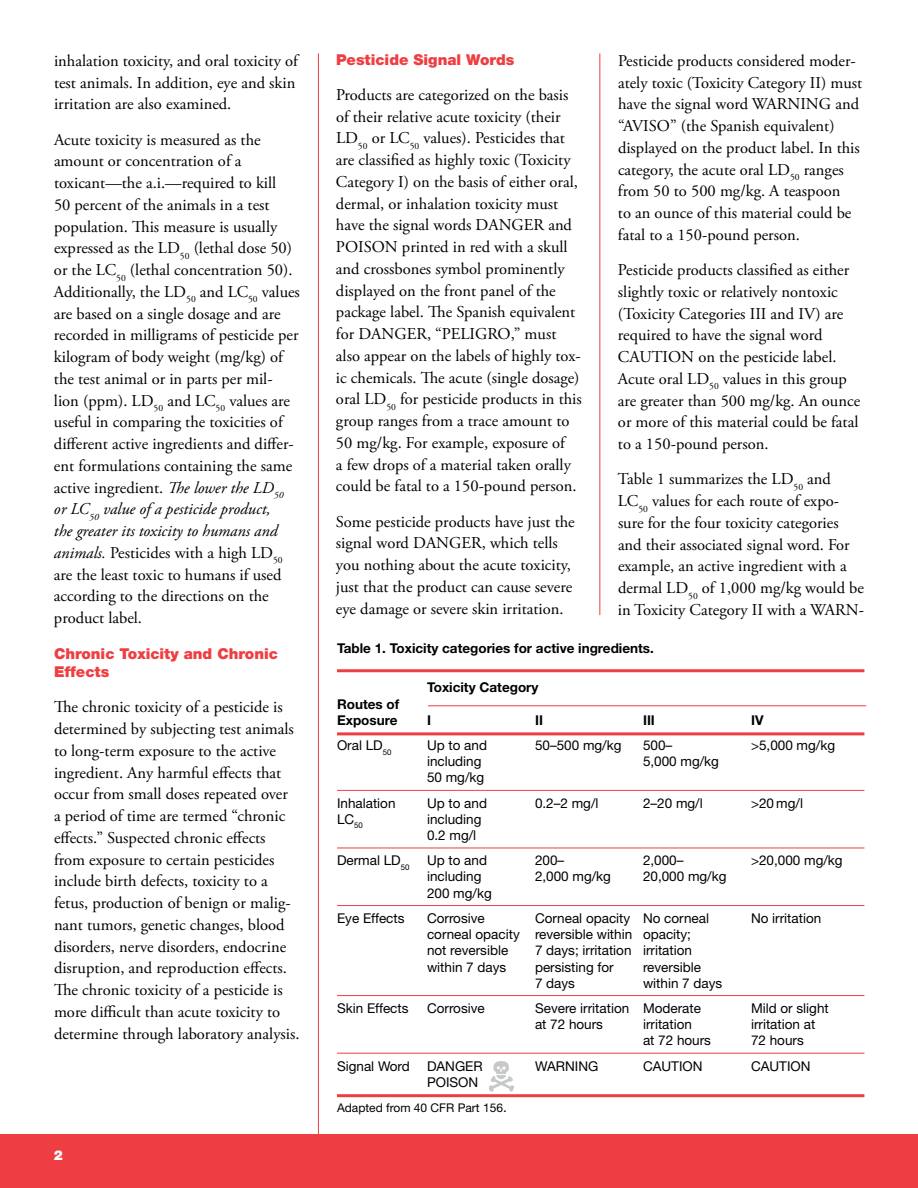
<style>
.page{position:relative;width:918px;height:1188px;background:#fff}
.page>*{position:absolute;margin:0;border:0;box-sizing:border-box;transform-origin:0 0}
.t1{font:16.5px/21.8px "Adobe Garamond Pro";color:#000}
.t2{font:900 15px/18px "Helvetica Neue LT Std";color:#ef3e42}
.t3{font:13.5px/16.2px "Helvetica Neue LT Std";color:#000}
.t4{font:700 13.5px/16.2px "Helvetica Neue LT Std";color:#000}
.t5{font:900 13.5px "Helvetica Neue LT Std";color:#fff}
.t6{font:12px "Helvetica Neue LT Std";color:#000}
.s1{font-style:italic}
.s2{font-size:13.5px}
</style>
<div class="page">
<div style="left:0;top:1134px;width:918px;height:54px;background:#ef3e42"></div>
<hr style="left:318px;top:53px;width:1px;height:1097px;background:#ef3e42">
<hr style="left:599px;top:53px;width:1px;height:562px;background:#ef3e42">
<hr style="left:337px;top:669px;width:527px;height:3px;background:#ef3e42">
<hr style="left:337px;top:732px;width:527px;height:3px;background:#ef3e42">
<hr style="left:337px;top:790px;width:527px;height:1px;background:#ef3e42">
<hr style="left:337px;top:848px;width:527px;height:1px;background:#ef3e42">
<hr style="left:337px;top:905px;width:527px;height:1px;background:#ef3e42">
<hr style="left:337px;top:995px;width:527px;height:1px;background:#ef3e42">
<hr style="left:337px;top:1053px;width:527px;height:1px;background:#ef3e42">
<hr style="left:337px;top:1094px;width:527px;height:3px;background:#ef3e42">
<hr style="left:428px;top:705px;width:438px;height:1px;background:#ef3e42">
<svg style="left:489px;top:1061px;width:25px;height:31px"></svg>
<p class="t1" style="left:54px;top:50px;width:245px">inhalation toxicity, and oral toxicity of test animals. In addition, eye and skin irritation are also examined.</p>
<p class="t1" style="left:54px;top:129px;width:247px">Acute toxicity is measured as the amount or concentration of a toxicant—the a.i.—required to kill<br>50 percent of the animals in a test population. This measure is usually expressed as the LD<sub>50</sub> (lethal dose 50) or the LC<sub>50</sub> (lethal concentration 50).<br>Additionally, the LD<sub>50</sub> and LC<sub>50</sub> values are based on a single dosage and are recorded in milligrams of pesticide per kilogram of body weight (mg/kg) of the test animal or in parts per mil&shy;lion (ppm). LD<sub>50</sub> and LC<sub>50</sub> values are useful in comparing the toxicities of different active ingredients and differ&shy;ent formulations containing the same active ingredient. <span class="s1">The lower the LD</span><sub>50 </sub><span class="s1">or LC</span><sub>50</sub> <span class="s1">value of a pesticide product,<br>the greater its toxicity to humans and animals.</span> Pesticides with a high LD<sub>50 </sub>are the least toxic to humans if used according to the directions on the product label.</p>
<p class="t2" style="left:54px;top:645px;width:225px">Chronic Toxicity and Chronic<br>Effects</p>
<p class="t1" style="left:54px;top:697px;width:247px">The chronic toxicity of a pesticide is determined by subjecting test animals to long-term exposure to the active ingredient. Any harmful effects that occur from small doses repeated over<br>a period of time are termed “chronic effects.” Suspected chronic effects from exposure to certain pesticides include birth defects, toxicity to a fetus, production of benign or malig&shy;nant tumors, genetic changes, blood disorders, nerve disorders, endocrine disruption, and reproduction effects.<br>The chronic toxicity of a pesticide is more difficult than acute toxicity to determine through laboratory analysis.</p>
<p class="t5" style="left:54px;top:1147px;width:11px">2</p>
<p class="t2" style="left:336px;top:50px;width:180px">Pesticide Signal Words</p>
<p class="t1" style="left:336px;top:84px;width:247px">Products are categorized on the basis of their relative acute toxicity (their LD<sub>50</sub> or LC<sub>50</sub> values). Pesticides that are classified as highly toxic (Toxicity Category I) on the basis of either oral, dermal, or inhalation toxicity must have the signal words DANGER and POISON printed in red with a skull and crossbones symbol prominently displayed on the front panel of the package label. The Spanish equivalent for DANGER, “PELIGRO,” must also appear on the labels of highly tox&shy;ic chemicals. The acute (single dosage) oral LD<sub>50</sub> for pesticide products in this group ranges from a trace amount to 50 mg/kg. For example, exposure of<br>a few drops of a material taken orally could be fatal to a 150-pound person.</p>
<p class="t1" style="left:336px;top:511px;width:240px">Some pesticide products have just the signal word DANGER, which tells you nothing about the acute toxicity, just that the product can cause severe eye damage or severe skin irritation.</p>
<p class="t1" style="left:618px;top:50px;width:246px">Pesticide products considered moder&shy;ately toxic (Toxicity Category II) must have the signal word WARNING and “AVISO” (the Spanish equivalent) displayed on the product label. In this category, the acute oral LD<sub>50</sub> ranges from 50 to 500 mg/kg. A teaspoon<br>to an ounce of this material could be fatal to a 150-pound person.</p>
<p class="t1" style="left:618px;top:260px;width:244px">Pesticide products classified as either slightly toxic or relatively nontoxic (Toxicity Categories III and IV) are required to have the signal word CAUTION on the pesticide label.<br>Acute oral LD<sub>50</sub> values in this group are greater than 500 mg/kg. An ounce or more of this material could be fatal to a 150-pound person.</p>
<p class="t1" style="left:618px;top:469px;width:247px">Table 1 summarizes the LD<sub>50</sub> and LC<sub>50</sub> values for each route of expo&shy;sure for the four toxicity categories and their associated signal word. For example, an active ingredient with a dermal LD<sub>50</sub> of 1,000 mg/kg would be in Toxicity Category II with a WARN-</p>
<p class="t4" style="left:337px;top:640px;width:318px">Table 1. Toxicity categories for active ingredients.</p>
<p class="t4" style="left:427px;top:679px;width:113px">Toxicity Category</p>
<p class="t4" style="left:337px;top:695px;width:64px">Routes of<br>Exposure</p>
<p class="t4" style="left:427px;top:712px;width:5px">I</p>
<p class="t4" style="left:535px;top:712px;width:9px">II</p>
<p class="t4" style="left:643px;top:712px;width:13px">III</p>
<p class="t4" style="left:751px;top:712px;width:14px">IV</p>
<p class="t3" style="left:337px;top:737px;width:56px">Oral LD<sub>50</sub></p>
<p class="t3" style="left:427px;top:737px;width:62px">Up to and</p>
<p class="t3" style="left:535px;top:737px;width:88px">50–500 mg/kg</p>
<p class="t3" style="left:643px;top:737px;width:31px">500–</p>
<p class="t3" style="left:751px;top:737px;width:86px">&gt;5,000 mg/kg</p>
<p class="t3" style="left:427px;top:753px;width:56px">including</p>
<p class="t3" style="left:643px;top:753px;width:78px">5,000 mg/kg</p>
<p class="t3" style="left:427px;top:769px;width:59px">50 mg/kg</p>
<p class="t3" style="left:337px;top:795px;width:60px">Inhalation</p>
<p class="t3" style="left:427px;top:795px;width:62px">Up to and</p>
<p class="t3" style="left:535px;top:795px;width:65px">0.2–2 mg/l</p>
<p class="t3" style="left:643px;top:795px;width:61px">2–20 mg/l</p>
<p class="t3" style="left:751px;top:795px;width:54px">&gt;20 mg/l</p>
<p class="t3" style="left:337px;top:811px;width:28px">LC<sub>50</sub></p>
<p class="t3" style="left:427px;top:811px;width:56px">including<br>0.2 mg/l</p>
<p class="t3" style="left:337px;top:852px;width:74px">Dermal LD<sub>50</sub></p>
<p class="t3" style="left:427px;top:852px;width:62px">Up to and</p>
<p class="t3" style="left:535px;top:852px;width:31px">200–</p>
<p class="t3" style="left:643px;top:852px;width:42px">2,000–</p>
<p class="t3" style="left:751px;top:852px;width:93px">&gt;20,000 mg/kg</p>
<p class="t3" style="left:427px;top:868px;width:56px">including</p>
<p class="t3" style="left:535px;top:868px;width:78px">2,000 mg/kg</p>
<p class="t3" style="left:643px;top:868px;width:85px">20,000 mg/kg</p>
<p class="t3" style="left:427px;top:885px;width:66px">200 mg/kg</p>
<p class="t3" style="left:337px;top:910px;width:69px">Eye Effects</p>
<p class="t3" style="left:427px;top:910px;width:59px">Corrosive</p>
<p class="t3" style="left:535px;top:910px;width:175px">Corneal opacity No corneal</p>
<p class="t3" style="left:751px;top:910px;width:72px">No irritation</p>
<p class="t3" style="left:427px;top:926px;width:266px">corneal opacity reversible within opacity; not reversible</p>
<p class="t3" style="left:535px;top:942px;width:158px">7 days; irritation irritation</p>
<p class="t3" style="left:427px;top:958px;width:81px">within 7 days</p>
<p class="t3" style="left:535px;top:958px;width:80px">persisting for</p>
<p class="t3" style="left:643px;top:958px;width:59px">reversible</p>
<p class="t3" style="left:535px;top:975px;width:42px">7 days</p>
<p class="t3" style="left:643px;top:975px;width:81px">within 7 days</p>
<p class="t3" style="left:337px;top:1000px;width:73px">Skin Effects</p>
<p class="t3" style="left:427px;top:1000px;width:59px">Corrosive</p>
<p class="t3" style="left:535px;top:1000px;width:168px">Severe irritation Moderate</p>
<p class="t3" style="left:751px;top:1000px;width:79px">Mild or slight</p>
<p class="t3" style="left:535px;top:1016px;width:70px">at 72 hours</p>
<p class="t3" style="left:643px;top:1016px;width:50px">irritation</p>
<p class="t3" style="left:751px;top:1016px;width:66px">irritation at</p>
<p class="t3" style="left:643px;top:1032px;width:70px">at 72 hours</p>
<p class="t3" style="left:751px;top:1032px;width:54px">72 hours</p>
<p class="t3" style="left:337px;top:1057px;width:74px">Signal Word</p>
<p class="t3" style="left:427px;top:1057px;width:57px">DANGER</p>
<p class="t3" style="left:535px;top:1057px;width:65px">WARNING</p>
<p class="t3" style="left:643px;top:1057px;width:61px">CAUTION</p>
<p class="t3" style="left:751px;top:1057px;width:61px">CAUTION</p>
<p class="t3" style="left:427px;top:1074px;width:53px">POISON</p>
<p class="t6" style="left:337px;top:1100px;width:171px">Adapted from 40 CFR Part 156<span class="s2">.</span></p>
</div>
